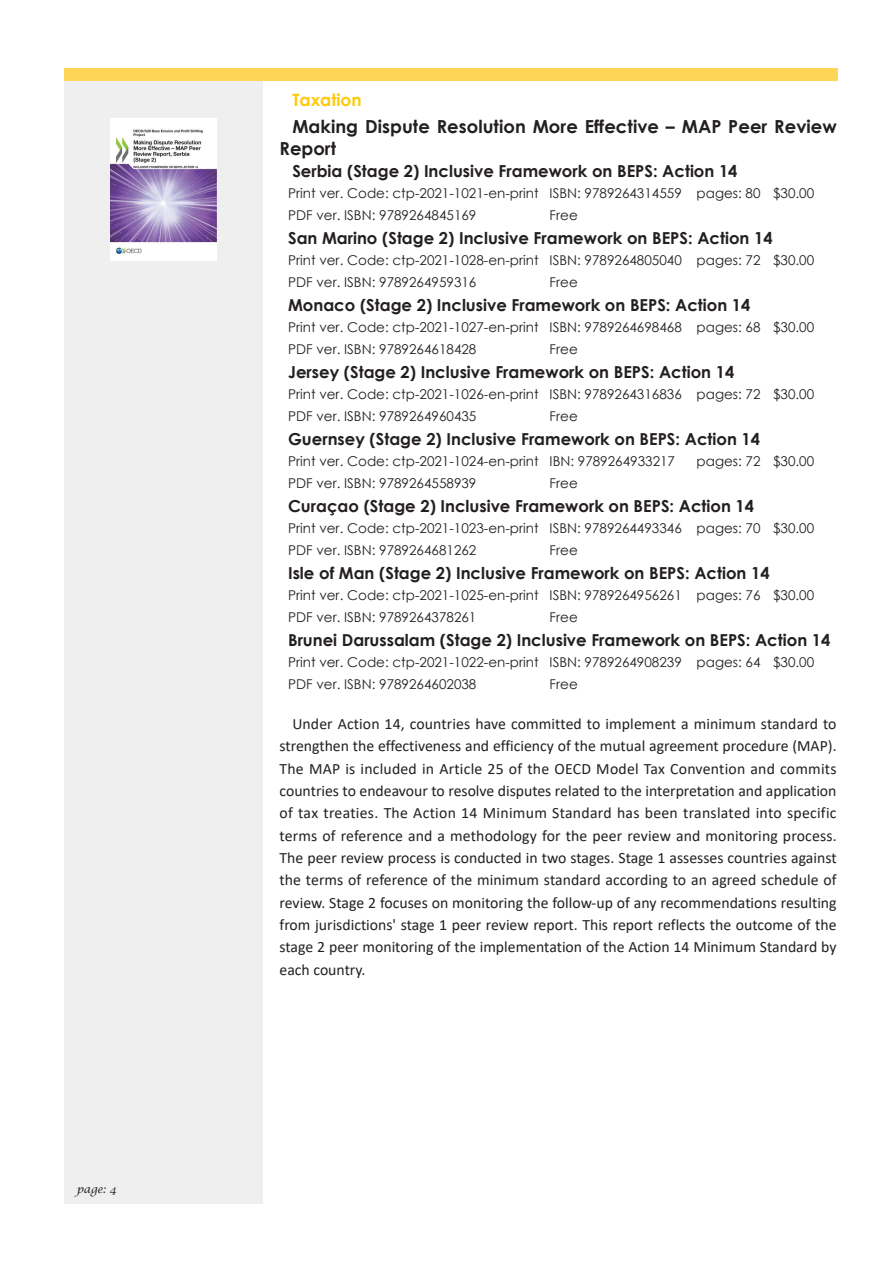
<style>
.page{position:relative;width:893px;height:1263px;background:#fff}
.page>*{position:absolute;margin:0;border:0;box-sizing:border-box;transform-origin:0 0}
.t1{font:700 18px/22.4px "Century Gothic";letter-spacing:.005em;color:#231f20}
.t2{font:700 16.95px "Century Gothic";color:#feca0a}
.t3{font:700 16.5px "Century Gothic";color:#231f20}
.t4{font:15.75px/22.4px "Calibri";color:#231f20;text-align:justify}
.t5{font:13.5px "Century Gothic";color:#231f20}
.t6{font:italic 10.65px "Lucida Calligraphy";color:#231f20}
</style>
<div class="page">
<div style="left:64px;top:81px;width:199px;height:1122px;background:#efeff0"></div>
<div style="left:64px;top:69px;width:774px;height:12px;background:#fed556"></div>
<img style="left:111px;top:119px;width:106px;height:141px">
<p class="t6" style="left:77px;top:1183px;width:41px">page: 4</p>
<p class="t2" style="left:292px;top:87px;width:71px">Taxation</p>
<p class="t1" style="left:280px;top:114px;width:559px;text-indent:13px">Making Dispute Resolution More Effective – MAP Peer Review<br>Report</p>
<p class="t3" style="left:292px;top:158px;width:447px">Serbia (Stage 2) Inclusive Framework on BEPS: Action 14</p>
<p class="t5" style="left:288px;top:184px;width:528px">Print ver. Code: ctp-2021-1021-en-print ISBN: 9789264314559 pages: 80 $30.00</p>
<p class="t5" style="left:288px;top:206px;width:190px">PDF ver. ISBN: 9789264845169</p>
<p class="t5" style="left:550px;top:206px;width:30px">Free</p>
<p class="t3" style="left:288px;top:225px;width:486px">San Marino (Stage 2) Inclusive Framework on BEPS: Action 14</p>
<p class="t5" style="left:288px;top:251px;width:528px">Print ver. Code: ctp-2021-1028-en-print ISBN: 9789264805040 pages: 72 $30.00</p>
<p class="t5" style="left:288px;top:273px;width:190px">PDF ver. ISBN: 9789264959316</p>
<p class="t5" style="left:550px;top:273px;width:30px">Free</p>
<p class="t3" style="left:288px;top:292px;width:464px">Monaco (Stage 2) Inclusive Framework on BEPS: Action 14</p>
<p class="t5" style="left:288px;top:318px;width:528px">Print ver. Code: ctp-2021-1027-en-print ISBN: 9789264698468 pages: 68 $30.00</p>
<p class="t5" style="left:288px;top:340px;width:190px">PDF ver. ISBN: 9789264618428</p>
<p class="t5" style="left:550px;top:340px;width:30px">Free</p>
<p class="t3" style="left:288px;top:359px;width:448px">Jersey (Stage 2) Inclusive Framework on BEPS: Action 14</p>
<p class="t5" style="left:288px;top:385px;width:528px">Print ver. Code: ctp-2021-1026-en-print ISBN: 9789264316836 pages: 72 $30.00</p>
<p class="t5" style="left:288px;top:407px;width:190px">PDF ver. ISBN: 9789264960435</p>
<p class="t5" style="left:550px;top:407px;width:30px">Free</p>
<p class="t3" style="left:288px;top:426px;width:473px">Guernsey (Stage 2) Inclusive Framework on BEPS: Action 14</p>
<p class="t5" style="left:288px;top:452px;width:388px">Print ver. Code: ctp-2021-1024-en-print IBN: 9789264933217</p>
<p class="t5" style="left:697px;top:452px;width:119px">pages: 72 $30.00</p>
<p class="t5" style="left:288px;top:474px;width:190px">PDF ver. ISBN: 9789264558939</p>
<p class="t5" style="left:550px;top:474px;width:30px">Free</p>
<p class="t3" style="left:288px;top:493px;width:467px">Curaçao (Stage 2) Inclusive Framework on BEPS: Action 14</p>
<p class="t5" style="left:288px;top:519px;width:528px">Print ver. Code: ctp-2021-1023-en-print ISBN: 9789264493346 pages: 70 $30.00</p>
<p class="t5" style="left:288px;top:541px;width:190px">PDF ver. ISBN: 9789264681262</p>
<p class="t5" style="left:550px;top:541px;width:30px">Free</p>
<p class="t3" style="left:288px;top:560px;width:483px">Isle of Man (Stage 2) Inclusive Framework on BEPS: Action 14</p>
<p class="t5" style="left:288px;top:586px;width:528px">Print ver. Code: ctp-2021-1025-en-print ISBN: 9789264956261 pages: 76 $30.00</p>
<p class="t5" style="left:288px;top:608px;width:190px">PDF ver. ISBN: 9789264378261</p>
<p class="t5" style="left:550px;top:608px;width:30px">Free</p>
<p class="t3" style="left:288px;top:627px;width:544px">Brunei Darussalam (Stage 2) Inclusive Framework on BEPS: Action 14</p>
<p class="t5" style="left:288px;top:653px;width:528px">Print ver. Code: ctp-2021-1022-en-print ISBN: 9789264908239 pages: 64 $30.00</p>
<p class="t5" style="left:288px;top:675px;width:190px">PDF ver. ISBN: 9789264602038</p>
<p class="t5" style="left:550px;top:675px;width:30px">Free</p>
<p class="t4" style="left:280px;top:712px;width:559px;text-indent:13px">Under Action 14, countries have committed to implement a minimum standard to strengthen the effectiveness and efficiency of the mutual agreement procedure (MAP).<br>The MAP is included in Article 25 of the OECD Model Tax Convention and commits countries to endeavour to resolve disputes related to the interpretation and application of tax treaties. The Action 14 Minimum Standard has been translated into specific terms of reference and a methodology for the peer review and monitoring process.<br>The peer review process is conducted in two stages. Stage 1 assesses countries against the terms of reference of the minimum standard according to an agreed schedule of review. Stage 2 focuses on monitoring the follow-up of any recommendations resulting from jurisdictions' stage 1 peer review report. This report reflects the outcome of the stage 2 peer monitoring of the implementation of the Action 14 Minimum Standard by each country.</p>
</div>
